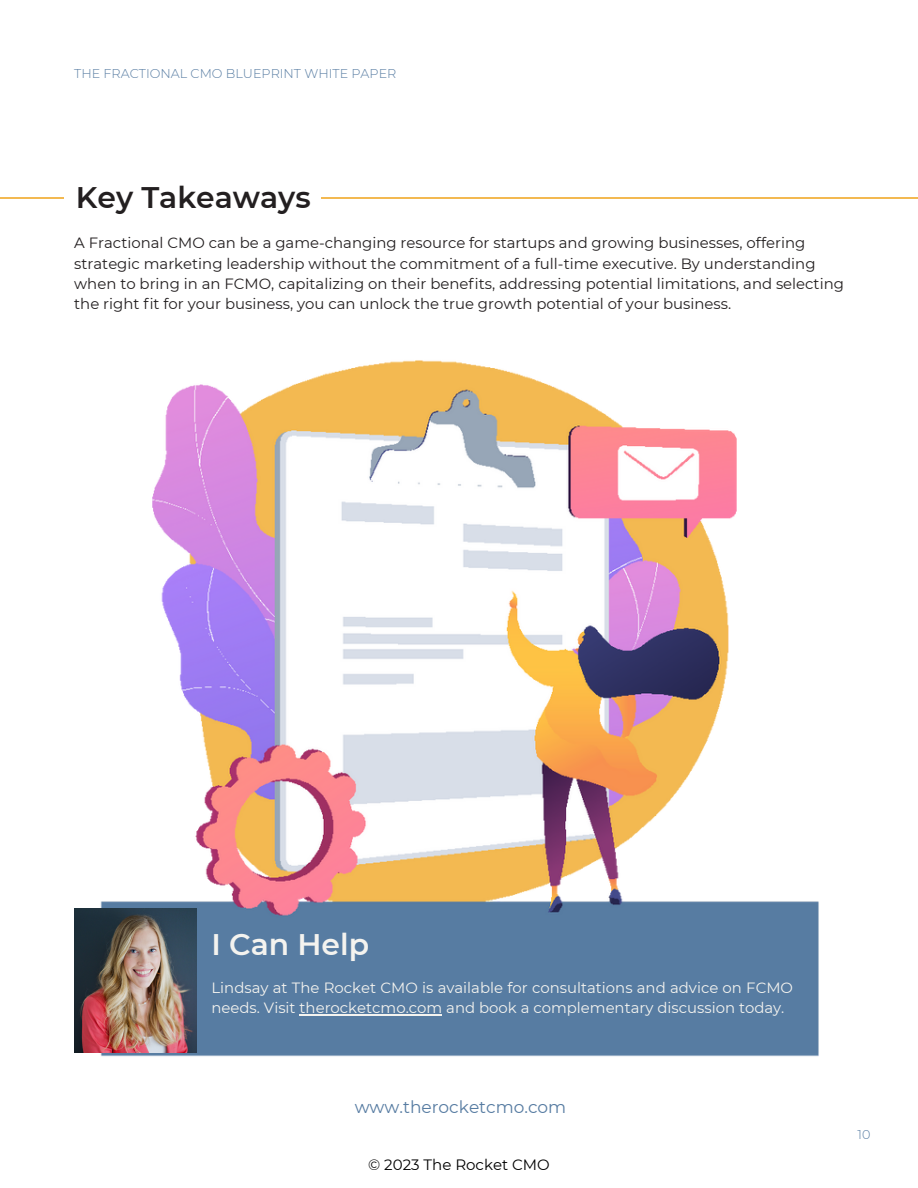
<style>
.page{position:relative;width:918px;height:1188px;background:#fff}
.page>*{position:absolute;margin:0;border:0;box-sizing:border-box;transform-origin:0 0}
.t1{font:600 29.7px "Montserrat";color:#231f20}
.t2{font:600 29.7px "Montserrat";color:#f4f3ef}
.t3{font:16.95px "Montserrat";color:#577ca2}
.t4{font:15px "Montserrat";color:#000}
.t5{font:14.85px/20.2px "Montserrat";color:#231f20}
.t6{font:14.85px/20.2px "Montserrat";color:#f4f3ef}
.t7{font:300 12.75px "Montserrat";color:#577ca2}
</style>
<div class="page">
<hr style="left:0;top:198px;width:63px;height:1px;background:#f3b951">
<hr style="left:321px;top:198px;width:597px;height:1px;background:#f3b951">
<img style="left:93px;top:360px;width:726px;height:697px">
<img style="left:74px;top:908px;width:123px;height:144px">
<hr style="left:300px;top:1014px;width:142px;height:1px;background:#f4f3ef">
<p class="t7" style="left:74px;top:66px;width:324px">THE FRACTIONAL CMO BLUEPRINT WHITE PAPER</p>
<p class="t1" style="left:76px;top:179px;width:236px">Key Takeaways</p>
<p class="t5" style="left:74px;top:233px;width:771px">A Fractional CMO can be a game-changing resource for startups and growing businesses, offering strategic marketing leadership without the commitment of a full-time executive. By understanding when to bring in an FCMO, capitalizing on their benefits, addressing potential limitations, and selecting the right fit for your business, you can unlock the true growth potential of your business.</p>
<p class="t2" style="left:212px;top:927px;width:159px">I Can Help</p>
<p class="t6" style="left:212px;top:977px;width:583px">Lindsay at The Rocket CMO is available for consultations and advice on FCMO needs. Visit therocketcmo.com and book a complementary discussion today.</p>
<p class="t3" style="left:355px;top:1097px;width:213px">www.therocketcmo.com</p>
<p class="t4" style="left:368px;top:1155px;width:183px">© 2023 The Rocket CMO</p>
<p class="t7" style="left:858px;top:1127px;width:14px">10</p>
</div>
